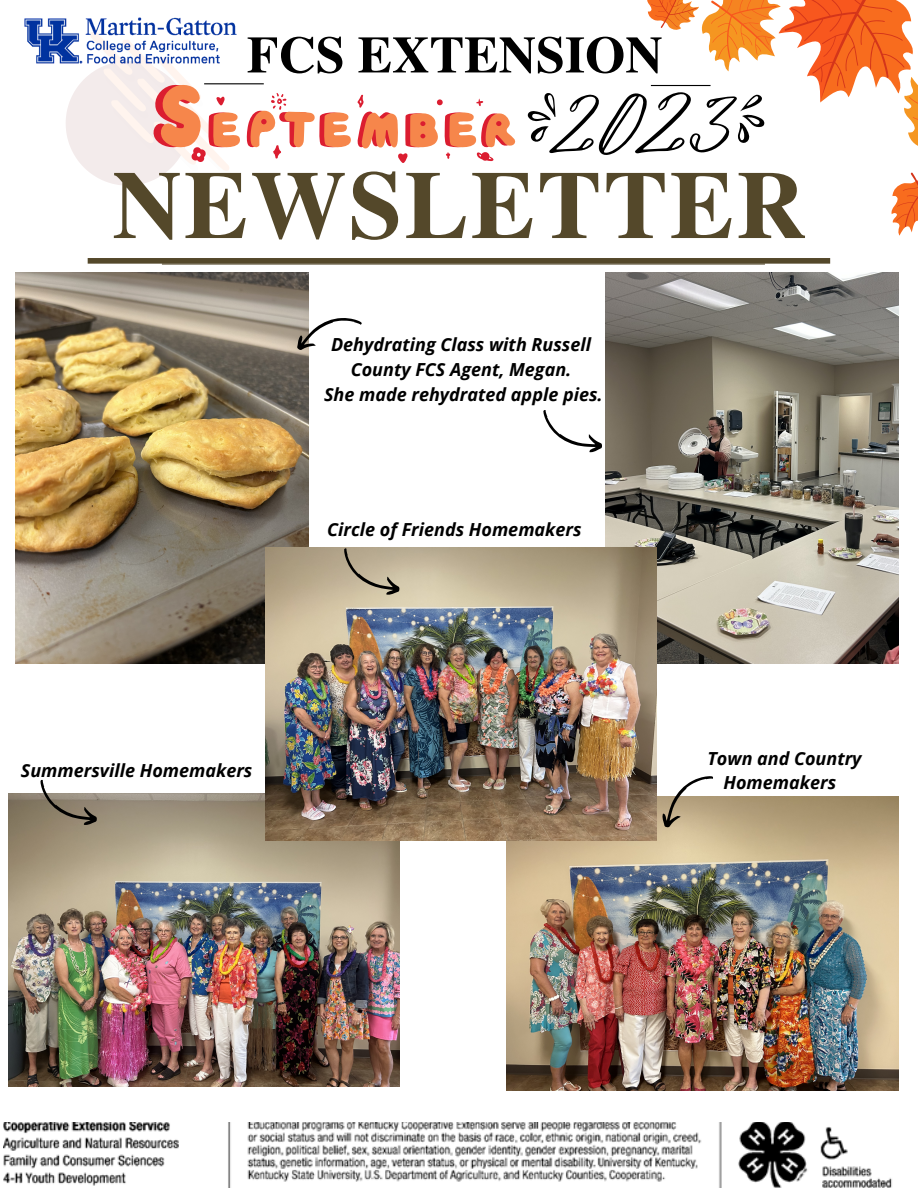
<style>
.page{position:relative;width:918px;height:1188px;background:#fff}
.page>*{position:absolute;margin:0;border:0;box-sizing:border-box;transform-origin:0 0}
.t1{font:700 96.3px "Te X Gyre Termes";letter-spacing:.02em;color:#54482a}
.t2{font:700 51.75px "Te X Gyre Termes";color:#000}
.t3{font:italic 700 18px "Open Sans";color:#000}
</style>
<div class="page">
<hr style="left:162px;top:263px;width:603px;height:2px;background:#54482a">
<div style="left:88px;top:258px;width:742px;height:6px;background:#54482a"></div>
<img style="left:4px;top:1122px;width:888px;height:66px">
<img style="left:24px;top:17px;width:212px;height:47px">
<svg style="left:66px;top:30px;width:450px;height:156px"></svg>
<svg style="left:527px;top:0;width:123px;height:155px"></svg>
<svg style="left:650px;top:0;width:60px;height:265px"></svg>
<svg style="left:710px;top:0;width:208px;height:265px"></svg>
<img style="left:8px;top:793px;width:392px;height:294px">
<img style="left:507px;top:796px;width:391px;height:294px">
<img style="left:605px;top:272px;width:294px;height:392px">
<img style="left:15px;top:272px;width:294px;height:392px">
<img style="left:265px;top:547px;width:392px;height:294px">
<svg style="left:543px;top:409px;width:63px;height:49px"></svg>
<svg style="left:292px;top:307px;width:70px;height:48px"></svg>
<svg style="left:31px;top:779px;width:70px;height:52px"></svg>
<svg style="left:335px;top:547px;width:68px;height:54px;background:#b5a88f"></svg>
<svg style="left:655px;top:765px;width:59px;height:66px"></svg>
<p class="t2" style="left:247px;top:15px;width:417px">FCS EXTENSION</p>
<p class="t1" style="left:112px;top:130px;width:695px">NEWSLETTER</p>
<p class="t3" style="left:331px;top:332px;width:261px">Dehydrating Class with Russell</p>
<p class="t3" style="left:351px;top:357px;width:222px">County FCS Agent, Megan.</p>
<p class="t3" style="left:324px;top:381px;width:280px">She made rehydrated apple pies.</p>
<p class="t3" style="left:327px;top:516px;width:256px">Circle of Friends Homemakers</p>
<p class="t3" style="left:21px;top:757px;width:233px">Summersville Homemakers</p>
<p class="t3" style="left:707px;top:745px;width:156px">Town and Country</p>
<p class="t3" style="left:724px;top:770px;width:114px">Homemakers</p>
</div>
